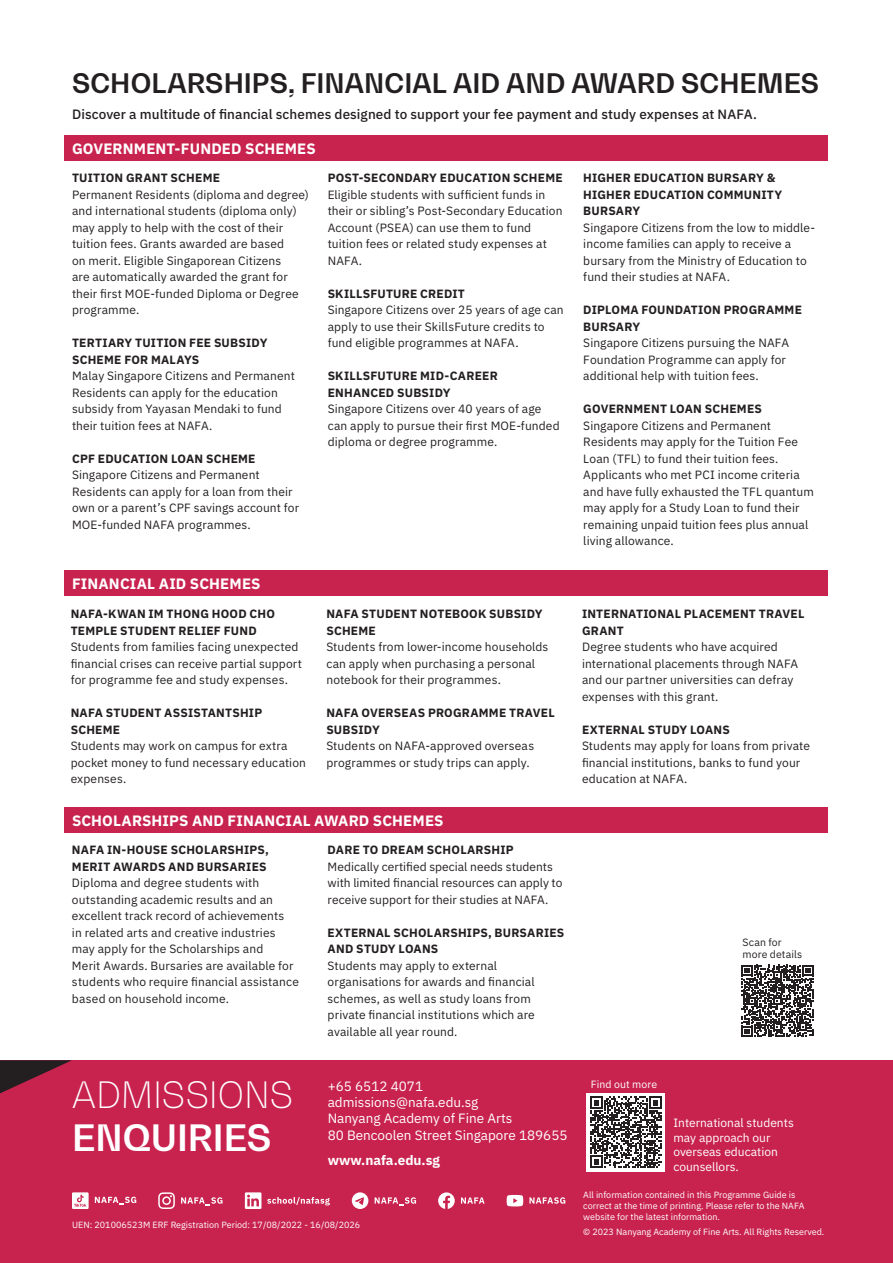
<style>
.page{position:relative;width:893px;height:1263px;background:#fff}
.page>*{position:absolute;margin:0;border:0;box-sizing:border-box;transform-origin:0 0}
.t1{font:100 36px "Bw Gradual";letter-spacing:-.005em;color:#fff}
.t2{font:700 36px "Bw Gradual";letter-spacing:-.005em;color:#fff}
.t3{font:700 26.7px "Bw Gradual";letter-spacing:.005em;color:#231f20}
.t4{font:700 15px "IBM Plex Sans";letter-spacing:.01em;color:#fff}
.t5{font:500 13.5px "IBM Plex Sans";letter-spacing:.005em;color:#231f20}
.t6{font:13.5px/16.2px "IBM Plex Sans";color:#fff}
.t7{font:700 13.5px "IBM Plex Sans";color:#fff}
.t8{font:12px/16.5px "IBM Plex Sans";letter-spacing:.01em;color:#231f20}
.t9{font:700 12px/16.5px "IBM Plex Sans";letter-spacing:.02em;color:#231f20}
.t10{font:12px/14.4px "IBM Plex Sans";color:#fff}
.t11{font:10.5px/12.6px "IBM Plex Sans";letter-spacing:.01em;color:#231f20}
.t12{font:10.5px "IBM Plex Sans";letter-spacing:.01em;color:#fff}
.t13{font:9px/10.8px "IBM Plex Sans";color:#fff}
</style>
<div class="page">
<div style="left:0;top:1060px;width:893px;height:203px;background:#c8234f"></div>
<svg style="left:438px;top:1192px;width:17px;height:17px"></svg>
<svg style="left:461px;top:1197px;width:24px;height:7px"></svg>
<svg style="left:72px;top:1192px;width:17px;height:17px"></svg>
<svg style="left:95px;top:1197px;width:41px;height:8px"></svg>
<svg style="left:158px;top:1192px;width:17px;height:17px"></svg>
<svg style="left:181px;top:1197px;width:42px;height:8px"></svg>
<svg style="left:352px;top:1192px;width:16px;height:17px"></svg>
<svg style="left:375px;top:1197px;width:41px;height:8px"></svg>
<svg style="left:245px;top:1192px;width:16px;height:17px"></svg>
<svg style="left:267px;top:1197px;width:63px;height:8px"></svg>
<svg style="left:507px;top:1195px;width:16px;height:11px"></svg>
<svg style="left:529px;top:1197px;width:36px;height:7px"></svg>
<div style="left:64px;top:135px;width:764px;height:26px;background:#c8234f"></div>
<div style="left:64px;top:570px;width:764px;height:26px;background:#c8234f"></div>
<div style="left:64px;top:807px;width:764px;height:26px;background:#c8234f"></div>
<svg style="left:741px;top:965px;width:73px;height:72px"></svg>
<svg style="left:0;top:1060px;width:72px;height:33px"></svg>
<div style="left:587px;top:1093px;width:78px;height:78px;background:#fff"></div>
<svg style="left:590px;top:1096px;width:71px;height:72px"></svg>
<h2 class="t3" style="left:72px;top:65px;width:748px">SCHOLARSHIPS, FINANCIAL AID AND AWARD SCHEMES</h2>
<p class="t5" style="left:72px;top:104px;width:687px">Discover a multitude of financial schemes designed to support your fee payment and study expenses at NAFA.</p>
<p class="t4" style="left:72px;top:137px;width:245px">GOVERNMENT-FUNDED SCHEMES</p>
<p class="t9" style="left:72px;top:169px;width:150px">TUITION GRANT SCHEME</p>
<p class="t8" style="left:72px;top:185px;width:238px">Permanent Residents (diploma and degree) and international students (diploma only) may apply to help with the cost of their tuition fees. Grants awarded are based<br>on merit. Eligible Singaporean Citizens<br>are automatically awarded the grant for their first MOE-funded Diploma or Degree programme.</p>
<p class="t9" style="left:72px;top:334px;width:197px">TERTIARY TUITION FEE SUBSIDY<br>SCHEME FOR MALAYS</p>
<p class="t8" style="left:72px;top:367px;width:224px">Malay Singapore Citizens and Permanent Residents can apply for the education subsidy from Yayasan Mendaki to fund their tuition fees at NAFA.</p>
<p class="t9" style="left:72px;top:449px;width:185px">CPF EDUCATION LOAN SCHEME</p>
<p class="t8" style="left:72px;top:466px;width:229px">Singapore Citizens and Permanent Residents can apply for a loan from their own or a parent’s CPF savings account for MOE-funded NAFA programmes.</p>
<p class="t4" style="left:72px;top:571px;width:190px">FINANCIAL AID SCHEMES</p>
<p class="t9" style="left:71px;top:605px;width:206px">NAFA-KWAN IM THONG HOOD CHO<br>TEMPLE STUDENT RELIEF FUND</p>
<p class="t8" style="left:71px;top:638px;width:233px">Students from families facing unexpected financial crises can receive partial support for programme fee and study expenses.</p>
<p class="t9" style="left:71px;top:704px;width:193px">NAFA STUDENT ASSISTANTSHIP<br>SCHEME</p>
<p class="t8" style="left:71px;top:737px;width:237px">Students may work on campus for extra pocket money to fund necessary education expenses.</p>
<p class="t9" style="left:328px;top:169px;width:237px">POST-SECONDARY EDUCATION SCHEME</p>
<p class="t8" style="left:328px;top:185px;width:236px">Eligible students with sufficient funds in their or sibling’s Post-Secondary Education Account (PSEA) can use them to fund tuition fees or related study expenses at NAFA.</p>
<p class="t9" style="left:328px;top:284px;width:139px">SKILLSFUTURE CREDIT</p>
<p class="t8" style="left:328px;top:301px;width:238px">Singapore Citizens over 25 years of age can apply to use their SkillsFuture credits to fund eligible programmes at NAFA.</p>
<p class="t9" style="left:328px;top:367px;width:172px">SKILLSFUTURE MID-CAREER<br>ENHANCED SUBSIDY</p>
<p class="t8" style="left:328px;top:400px;width:234px">Singapore Citizens over 40 years of age can apply to pursue their first MOE-funded diploma or degree programme.</p>
<p class="t9" style="left:326px;top:605px;width:218px">NAFA STUDENT NOTEBOOK SUBSIDY<br>SCHEME</p>
<p class="t8" style="left:326px;top:638px;width:224px">Students from lower-income households can apply when purchasing a personal notebook for their programmes.</p>
<p class="t9" style="left:326px;top:704px;width:230px">NAFA OVERSEAS PROGRAMME TRAVEL<br>SUBSIDY</p>
<p class="t8" style="left:326px;top:737px;width:209px">Students on NAFA-approved overseas programmes or study trips can apply.</p>
<p class="t4" style="left:72px;top:809px;width:373px">SCHOLARSHIPS AND FINANCIAL AWARD SCHEMES</p>
<p class="t9" style="left:72px;top:841px;width:198px">NAFA IN-HOUSE SCHOLARSHIPS,<br>MERIT AWARDS AND BURSARIES</p>
<p class="t8" style="left:72px;top:874px;width:228px">Diploma and degree students with outstanding academic results and an excellent track record of achievements<br>in related arts and creative industries may apply for the Scholarships and<br>Merit Awards. Bursaries are available for students who require financial assistance based on household income.</p>
<p class="t9" style="left:328px;top:841px;width:188px">DARE TO DREAM SCHOLARSHIP</p>
<p class="t8" style="left:328px;top:857px;width:236px">Medically certified special needs students with limited financial resources can apply to receive support for their studies at NAFA.</p>
<p class="t9" style="left:328px;top:923px;width:238px">EXTERNAL SCHOLARSHIPS, BURSARIES<br>AND STUDY LOANS</p>
<p class="t8" style="left:328px;top:956px;width:209px">Students may apply to external organisations for awards and financial schemes, as well as study loans from private financial institutions which are available all year round.</p>
<p class="t9" style="left:583px;top:169px;width:200px">HIGHER EDUCATION BURSARY &amp;<br>HIGHER EDUCATION COMMUNITY<br>BURSARY</p>
<p class="t8" style="left:583px;top:218px;width:233px">Singapore Citizens from the low to middle&shy;income families can apply to receive a bursary from the Ministry of Education to fund their studies at NAFA.</p>
<p class="t9" style="left:583px;top:301px;width:220px">DIPLOMA FOUNDATION PROGRAMME<br>BURSARY</p>
<p class="t8" style="left:583px;top:334px;width:207px">Singapore Citizens pursuing the NAFA<br>Foundation Programme can apply for additional help with tuition fees.</p>
<p class="t9" style="left:583px;top:400px;width:180px">GOVERNMENT LOAN SCHEMES</p>
<p class="t8" style="left:583px;top:416px;width:232px">Singapore Citizens and Permanent Residents may apply for the Tuition Fee Loan (TFL) to fund their tuition fees.<br>Applicants who met PCI income criteria and have fully exhausted the TFL quantum may apply for a Study Loan to fund their remaining unpaid tuition fees plus annual living allowance.</p>
<p class="t9" style="left:582px;top:605px;width:224px">INTERNATIONAL PLACEMENT TRAVEL<br>GRANT</p>
<p class="t8" style="left:582px;top:638px;width:218px">Degree students who have acquired international placements through NAFA and our partner universities can defray expenses with this grant.</p>
<p class="t9" style="left:582px;top:720px;width:149px">EXTERNAL STUDY LOANS</p>
<p class="t8" style="left:582px;top:737px;width:229px">Students may apply for loans from private financial institutions, banks to fund your education at NAFA.</p>
<p class="t11" style="left:742px;top:935px;width:61px">Scan for more details</p>
<h1 class="t1" style="left:72px;top:1072px;width:222px">ADMISSIONS</h1>
<h1 class="t2" style="left:72px;top:1114px;width:201px">ENQUIRIES</h1>
<p class="t6" style="left:328px;top:1077px;width:241px">+65 6512 4071 admissions@nafa.edu.sg<br>Nanyang Academy of Fine Arts<br>80 Bencoolen Street Singapore 189655</p>
<p class="t7" style="left:328px;top:1149px;width:114px">www.nafa.edu.sg</p>
<p class="t13" style="left:72px;top:1219px;width:290px">UEN: 201006523M ERF Registration Period: 17/08/2022 - 16/08/2026</p>
<p class="t12" style="left:591px;top:1076px;width:68px">Find out more</p>
<p class="t10" style="left:673px;top:1115px;width:122px">International students may approach our overseas education counsellors.</p>
<p class="t13" style="left:583px;top:1189px;width:223px">All information contained in this Programme Guide is correct at the time of printing. Please refer to the NAFA website for the latest information.</p>
<p class="t13" style="left:583px;top:1225px;width:243px">© 2023 Nanyang Academy of Fine Arts. All Rights Reserved.</p>
</div>
